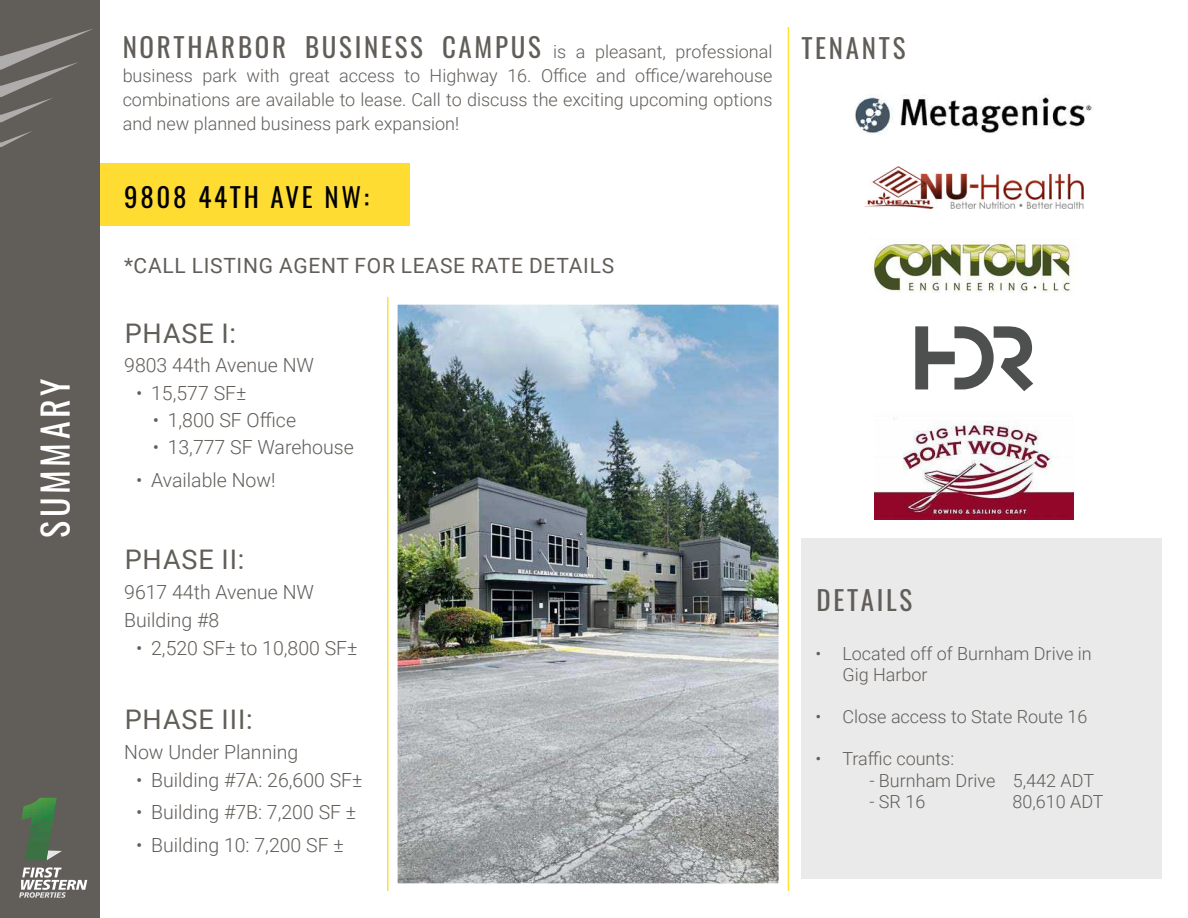
<style>
.page{position:relative;width:1188px;height:918px;background:#fff}
.page>*{position:absolute;margin:0;border:0;box-sizing:border-box;transform-origin:0 0}
.t1{font:36px "Oswald";letter-spacing:.1em;color:#fff}
.t2{font:27px "Oswald";letter-spacing:.1em;color:#615d59}
.t3{font:27px "Roboto";letter-spacing:.035em;color:#615d59}
.t4{font:27px "Oswald";letter-spacing:.1em;color:#000}
.t5{font:21px "Roboto";letter-spacing:.035em;color:#615d59}
.t6{font:300 19.5px/27.9px "Roboto";color:#615d59}
.t7{font:300 18px/24px "Roboto";color:#615d59;text-align:justify}
.s1{font-family:"Roboto";font-weight:300;font-size:18px}
</style>
<div class="page">
<div style="left:801px;top:538px;width:360px;height:340px;background:#eaeaea"></div>
<div style="left:95px;top:164px;width:315px;height:62px;background:#ffdc32"></div>
<img style="left:854px;top:95px;width:238px;height:38px">
<img style="left:865px;top:166px;width:219px;height:43px">
<svg style="left:915px;top:326px;width:118px;height:65px"></svg>
<img style="left:870px;top:243px;width:205px;height:50px">
<div style="left:0;top:0;width:100px;height:918px;background:#615d59"></div>
<svg style="left:19px;top:867px;width:68px;height:31px"></svg>
<svg style="left:57px;top:850px;width:5px;height:4px"></svg>
<img style="left:21px;top:798px;width:36px;height:62px">
<svg style="left:0;top:29px;width:93px;height:94px"></svg>
<svg style="left:0;top:131px;width:32px;height:16px"></svg>
<img style="left:399px;top:306px;width:379px;height:576px">
<div style="left:395px;top:302px;width:387px;height:584px;border:3px solid #fff"></div>
<hr style="left:387px;top:297px;width:1px;height:594px;background:#fee430">
<hr style="left:788px;top:27px;width:1px;height:864px;background:#fee430">
<img style="left:874px;top:418px;width:199px;height:101px">
<h1 class="t1" style="left:23px;top:538px;width:161px;rotate:-90deg">SUMMARY</h1>
<h2 class="t2" style="left:123px;top:23px;width:651px">NORTHARBOR BUSINESS CAMPUS <span class="s1">is a pleasant, professional</span></h2>
<p class="t7" style="left:123px;top:63px;width:651px">business park with great access to Highway 16. Office and office/warehouse combinations are available to lease. Call to discuss the exciting upcoming options and new planned business park expansion!</p>
<h2 class="t4" style="left:124px;top:173px;width:246px">9808 44TH AVE NW:</h2>
<p class="t5" style="left:124px;top:251px;width:492px">*CALL LISTING AGENT FOR LEASE RATE DETAILS</p>
<h2 class="t3" style="left:125px;top:314px;width:113px">PHASE I:</h2>
<p class="t6" style="left:124px;top:351px;width:191px">9803 44th Avenue NW</p>
<p class="t6" style="left:136px;top:379px;width:112px">• 15,577 SF±</p>
<p class="t6" style="left:153px;top:406px;width:145px">• 1,800 SF Office</p>
<p class="t6" style="left:153px;top:433px;width:203px">• 13,777 SF Warehouse</p>
<p class="t6" style="left:136px;top:465px;width:141px">• Available Now!</p>
<h2 class="t3" style="left:125px;top:541px;width:121px">PHASE II:</h2>
<p class="t6" style="left:124px;top:577px;width:191px">9617 44th Avenue NW<br>Building #8</p>
<p class="t6" style="left:136px;top:633px;width:223px">• 2,520 SF± to 10,800 SF±</p>
<h2 class="t3" style="left:125px;top:701px;width:129px">PHASE III:</h2>
<p class="t6" style="left:124px;top:737px;width:176px">Now Under Planning</p>
<p class="t6" style="left:136px;top:765px;width:228px">• Building #7A: 26,600 SF±</p>
<p class="t6" style="left:136px;top:798px;width:222px">• Building #7B: 7,200 SF ±</p>
<p class="t6" style="left:136px;top:830px;width:209px">• Building 10: 7,200 SF ±</p>
<h2 class="t2" style="left:801px;top:24px;width:106px">TENANTS</h2>
<h2 class="t2" style="left:816px;top:576px;width:97px">DETAILS</h2>
<p class="t7" style="left:842px;top:643px;width:251px;line-height:21px;text-indent:-27px">• Located off of Burnham Drive in<br>Gig Harbor</p>
<p class="t7" style="left:815px;top:704px;width:274px">• Close access to State Route 16</p>
<p class="t7" style="left:815px;top:746px;width:140px">• Traffic counts:</p>
<p class="t7" style="left:869px;top:768px;width:226px">- Burnham Drive 5,442 ADT</p>
<p class="t7" style="left:869px;top:789px;width:57px">- SR 16</p>
<p class="t7" style="left:1012px;top:789px;width:93px">80,610 ADT</p>
</div>
